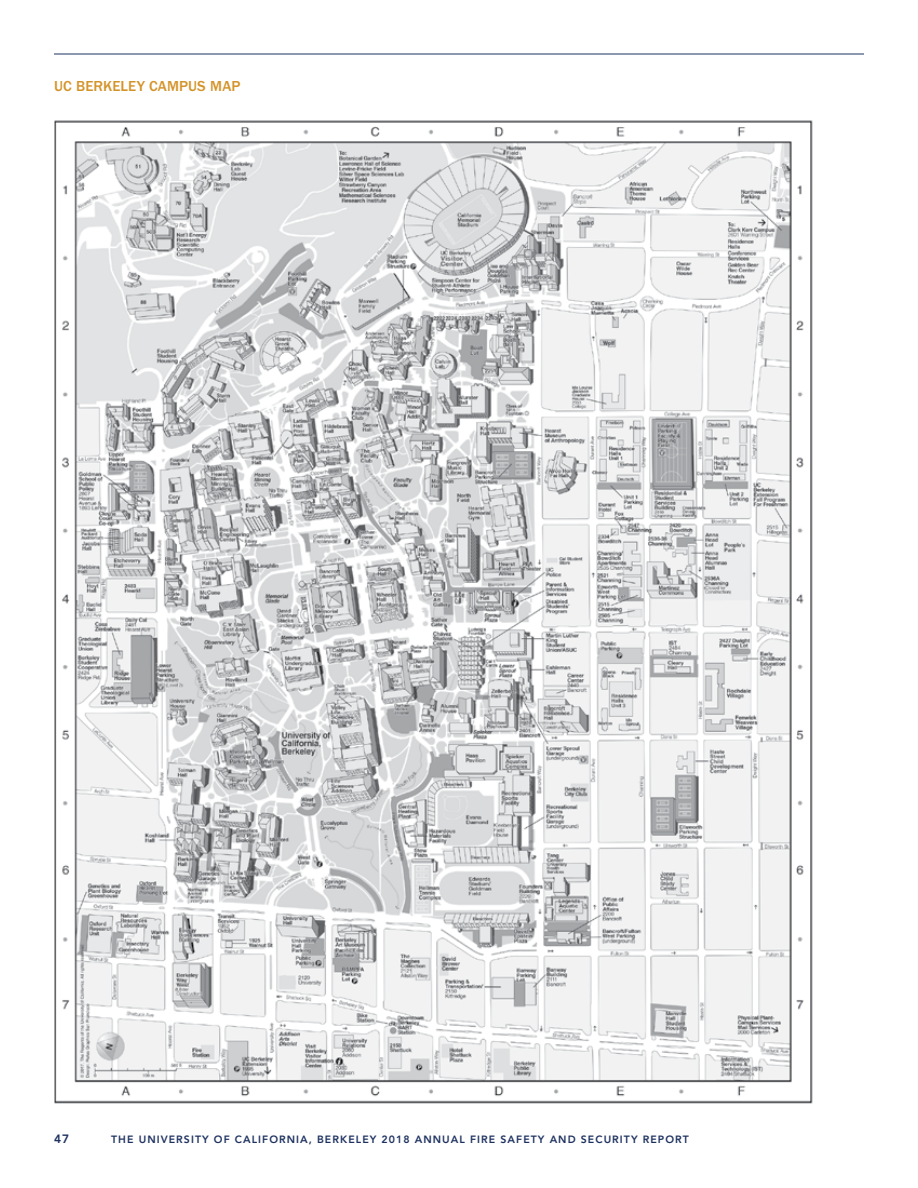
<style>
.page{position:relative;width:918px;height:1188px;background:#fff}
.page>*{position:absolute;margin:0;border:0;box-sizing:border-box;transform-origin:0 0}
.t1{font:500 15px "ITC Franklin Gothic Std";letter-spacing:.005em;color:#d49329}
.t2{font:800 12px "Avenir LT Std";color:#1d3160}
.t3{font:800 10.5px "Avenir LT Std";letter-spacing:.1em;color:#1d3160}
</style>
<div class="page">
<hr style="left:54px;top:54px;width:810px;height:1px;background:#1d3160">
<img style="left:54px;top:120px;width:759px;height:984px">
<h1 class="t1" style="left:54px;top:78px;width:188px">UC BERKELEY CAMPUS MAP</h1>
<p class="t2" style="left:54px;top:1132px;width:17px">47</p>
<p class="t3" style="left:111px;top:1133px;width:579px">THE UNIVERSITY OF CALIFORNIA, BERKELEY 2018 ANNUAL FIRE SAFETY AND SECURITY REPORT</p>
</div>
